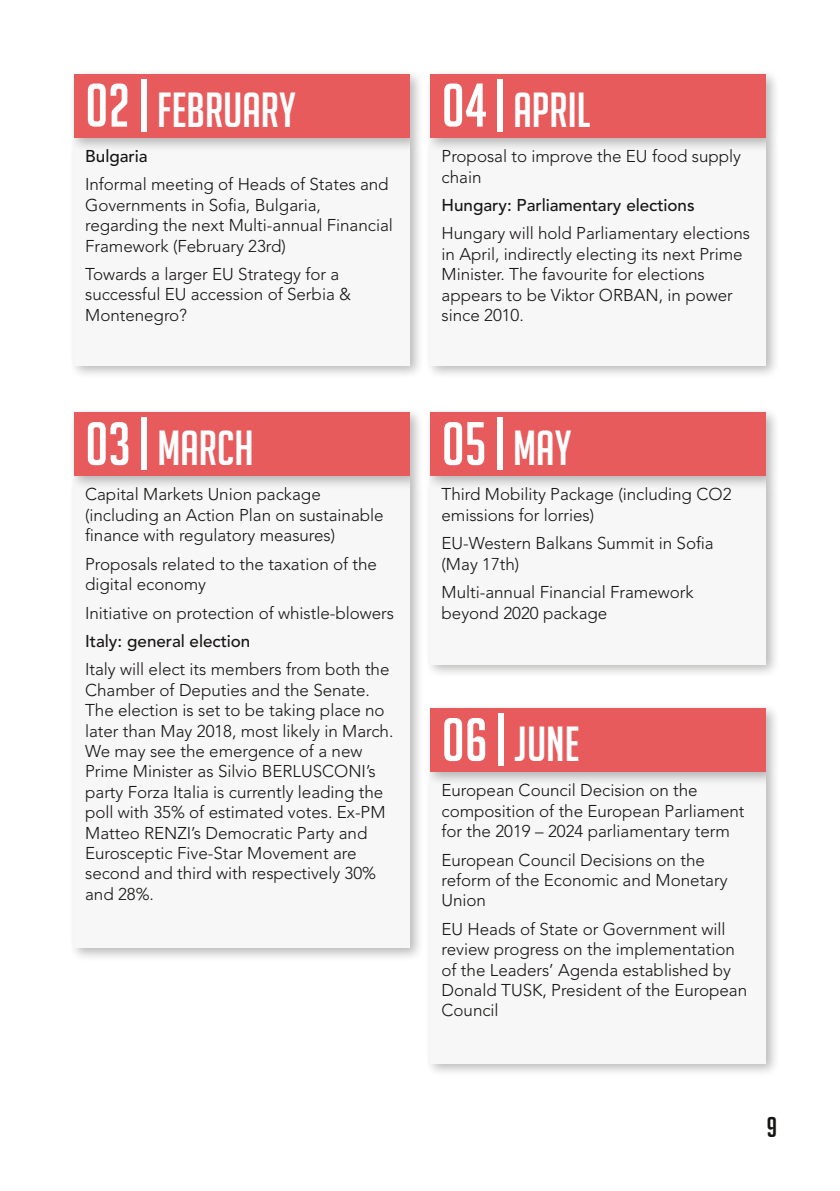
<style>
.page{position:relative;width:840px;height:1191px;background:#fff}
.page>*{position:absolute;margin:0;border:0;box-sizing:border-box;transform-origin:0 0}
.t1{font:60px "Big Noodle Titling";color:#fff}
.t2{font:48px "Big Noodle Titling";color:#fff}
.t3{font:28px "Big Noodle Titling";color:#171513}
.t4{font:300 17px/20.4px "Avenir LT Std";letter-spacing:-.005em;color:#171513}
.t5{font:500 17px "Avenir LT Std";letter-spacing:-.005em;color:#171513}
.s1{font-size:60px}
.s2{font-size:48px}
</style>
<div class="page">
<div style="left:74px;top:138px;width:335px;height:227px;background:#f7f7f8"></div>
<div style="left:74px;top:476px;width:335px;height:472px;background:#f7f7f8"></div>
<div style="left:430px;top:138px;width:335px;height:227px;background:#f7f7f8"></div>
<div style="left:430px;top:476px;width:335px;height:188px;background:#f7f7f8"></div>
<img style="left:71px;top:73px;width:707px;height:79px">
<div style="left:74px;top:74px;width:335px;height:64px;background:#e75b5c"></div>
<img style="left:71px;top:411px;width:707px;height:79px">
<div style="left:74px;top:412px;width:335px;height:64px;background:#e75b5c"></div>
<div style="left:430px;top:74px;width:335px;height:64px;background:#e75b5c"></div>
<div style="left:430px;top:412px;width:335px;height:64px;background:#e75b5c"></div>
<div style="left:430px;top:772px;width:335px;height:291px;background:#f7f7f8"></div>
<img style="left:427px;top:707px;width:351px;height:79px">
<div style="left:430px;top:708px;width:335px;height:64px;background:#e75b5c"></div>
<h2 class="t2" style="left:85px;top:84px;width:212px"><span class="s1">02|</span> FEBRUARY</h2>
<p class="t5" style="left:85px;top:149px;width:64px">Bulgaria</p>
<p class="t4" style="left:85px;top:176px;width:309px">Informal meeting of Heads of States and Governments in Sofia, Bulgaria, regarding the next Multi-annual Financial Framework (February 23rd)</p>
<p class="t4" style="left:85px;top:265px;width:267px">Towards a larger EU Strategy for a successful EU accession of Serbia &amp;<br>Montenegro?</p>
<h2 class="t2" style="left:85px;top:422px;width:170px"><span class="s1">03|</span> MARCH</h2>
<p class="t4" style="left:85px;top:486px;width:300px">Capital Markets Union package (including an Action Plan on sustainable finance with regulatory measures)</p>
<p class="t4" style="left:85px;top:555px;width:293px">Proposals related to the taxation of the digital economy</p>
<p class="t4" style="left:85px;top:604px;width:310px">Initiative on protection of whistle-blowers</p>
<p class="t5" style="left:85px;top:634px;width:167px">Italy: general election</p>
<p class="t4" style="left:85px;top:661px;width:310px">Italy will elect its members from both the Chamber of Deputies and the Senate.<br>The election is set to be taking place no later than May 2018, most likely in March.<br>We may see the emergence of a new Prime Minister as Silvio BERLUSCONI’s party Forza Italia is currently leading the poll with 35% of estimated votes. Ex-PM Matteo RENZI’s Democratic Party and Eurosceptic Five-Star Movement are second and third with respectively 30% and 28%.</p>
<h2 class="t2" style="left:441px;top:84px;width:150px"><span class="s1">04|</span> APRIL</h2>
<p class="t4" style="left:441px;top:148px;width:301px">Proposal to improve the EU food supply chain</p>
<p class="t5" style="left:441px;top:198px;width:254px">Hungary: Parliamentary elections</p>
<p class="t4" style="left:441px;top:225px;width:310px">Hungary will hold Parliamentary elections in April, indirectly electing its next Prime Minister. The favourite for elections appears to be Viktor ORBAN, in power since 2010.</p>
<h1 class="t1" style="left:441px;top:411px;width:131px">05| <span class="s2">MAY</span></h1>
<p class="t4" style="left:441px;top:486px;width:291px">Third Mobility Package (including CO2 emissions for lorries)</p>
<p class="t4" style="left:441px;top:535px;width:273px">EU-Western Balkans Summit in Sofia (May 17th)</p>
<p class="t4" style="left:441px;top:583px;width:253px">Multi-annual Financial Framework beyond 2020 package</p>
<h2 class="t2" style="left:441px;top:718px;width:139px"><span class="s1">06|</span> JUNE</h2>
<p class="t4" style="left:441px;top:782px;width:304px">European Council Decision on the composition of the European Parliament for the 2019 – 2024 parliamentary term</p>
<p class="t4" style="left:441px;top:851px;width:287px">European Council Decisions on the reform of the Economic and Monetary<br>Union</p>
<p class="t4" style="left:441px;top:920px;width:307px">EU Heads of State or Government will review progress on the implementation of the Leaders’ Agenda established by<br>Donald TUSK, President of the European<br>Council</p>
<h3 class="t3" style="left:766px;top:1112px;width:12px">9</h3>
</div>
